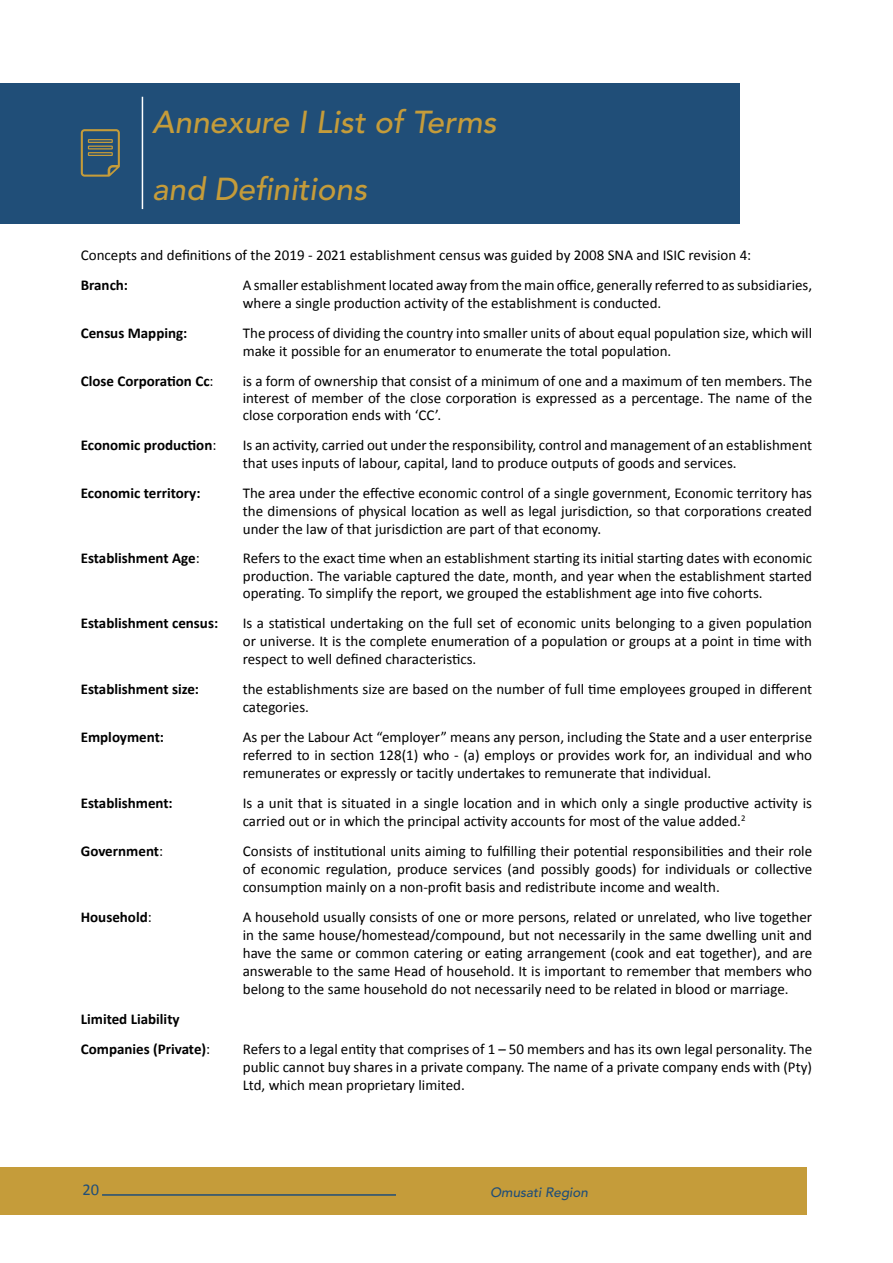
<style>
.page{position:relative;width:893px;height:1263px;background:#fff}
.page>*{position:absolute;margin:0;border:0;box-sizing:border-box;transform-origin:0 0}
.t1{font:italic 500 31.5px/67.8px "Avenir";color:#c59c3a}
.t2{font:16.5px "Calibri";color:#204e78}
.t3{font:15px/18px "Calibri";color:#000;text-align:justify}
.t4{font:700 15px/30px "Calibri";color:#000}
.t5{font:italic 500 13.5px "Avenir";color:#204e78}
.s1{font-weight:400}
</style>
<div class="page">
<div style="left:0;top:1167px;width:806px;height:48px;background:#c59c3a"></div>
<hr style="left:102px;top:1194px;width:294px;height:2px;background:#204e78">
<div style="left:0;top:83px;width:740px;height:140px;background:#204e78"></div>
<svg style="left:81px;top:129px;width:39px;height:48px"></svg>
<svg style="left:88px;top:152px;width:25px;height:4px"></svg>
<hr style="left:89px;top:153px;width:23px;height:2px;background:#c59c3a">
<hr style="left:142px;top:97px;width:1px;height:112px;background:#fff">
<h1 class="t1" style="left:152px;top:89px;width:346px">Annexure I List of Terms and Definitions</h1>
<p class="t3" style="left:81px;top:246px;width:672px">Concepts and definitions of the 2019 - 2021 establishment census was guided by 2008 SNA and ISIC revision 4:</p>
<p class="t4" style="left:81px;top:270px;width:49px">Branch:</p>
<p class="t3" style="left:243px;top:276px;width:571px">A smaller establishmentlocated away fromthemain office, generally referred to assubsidiaries, where a single production activity of the establishment is conducted.</p>
<p class="t4" style="left:81px;top:318px;width:108px">Census Mapping:</p>
<p class="t3" style="left:243px;top:324px;width:571px">The process of dividing the country into smaller units of about equal population size, which will make it possible for an enumerator to enumerate the total population.</p>
<p class="t4" style="left:81px;top:365px;width:134px">Close Corporation Cc<span class="s1">:</span></p>
<p class="t3" style="left:243px;top:371px;width:571px;line-height:17.2px">is a form of ownership that consist of a minimum of one and a maximum of ten members. The interest of member of the close corporation is expressed as a percentage. The name of the close corporation ends with ‘CC’.</p>
<p class="t4" style="left:81px;top:430px;width:137px">Economic production<span class="s1">:</span></p>
<p class="t3" style="left:243px;top:435px;width:571px">Is an activity, carried out under the responsibility, control and management of an establishment that uses inputs of labour, capital, land to produce outputs of goods and services.</p>
<p class="t4" style="left:81px;top:478px;width:121px">Economic territory:</p>
<p class="t3" style="left:243px;top:483px;width:571px">The area under the effective economic control of a single government, Economic territory has the dimensions of physical location as well as legal jurisdiction, so that corporations created under the law of that jurisdiction are part of that economy.</p>
<p class="t4" style="left:81px;top:543px;width:120px">Establishment Age<span class="s1">:</span></p>
<p class="t3" style="left:243px;top:549px;width:571px;line-height:17.2px">Refers to the exact time when an establishment starting its initial starting dates with economic production. The variable captured the date, month, and year when the establishment started operating. To simplify the report, we grouped the establishment age into five cohorts.</p>
<p class="t4" style="left:81px;top:607px;width:139px">Establishment census:</p>
<p class="t3" style="left:243px;top:613px;width:571px">Is a statistical undertaking on the full set of economic units belonging to a given population or universe. It is the complete enumeration of a population or groups at a point in time with respect to well defined characteristics.</p>
<p class="t4" style="left:81px;top:673px;width:120px">Establishment size:</p>
<p class="t3" style="left:243px;top:679px;width:571px">the establishments size are based on the number of full time employees grouped in different categories.</p>
<p class="t4" style="left:81px;top:721px;width:85px">Employment:</p>
<p class="t3" style="left:243px;top:727px;width:571px">As per the Labour Act “employer” means any person, including the State and a user enterprise referred to in section 128(1) who - (a) employs or provides work for, an individual and who remunerates or expressly or tacitly undertakes to remunerate that individual.</p>
<p class="t4" style="left:81px;top:787px;width:94px">Establishment:</p>
<p class="t3" style="left:243px;top:793px;width:571px">Is a unit that is situated in a single location and in which only a single productive activity is carried out or in which the principal activity accounts for most of the value added.<sup>2</sup></p>
<p class="t4" style="left:81px;top:835px;width:84px">Government<span class="s1">:</span></p>
<p class="t3" style="left:243px;top:841px;width:571px">Consists of institutional units aiming to fulfilling their potential responsibilities and their role of economic regulation, produce services (and possibly goods) for individuals or collective consumption mainly on a non-profit basis and redistribute income and wealth.</p>
<p class="t4" style="left:81px;top:901px;width:72px">Household<span class="s1">:</span></p>
<p class="t3" style="left:243px;top:907px;width:571px">A household usually consists of one or more persons, related or unrelated, who live together in the same house/homestead/compound, but not necessarily in the same dwelling unit and have the same or common catering or eating arrangement (cook and eat together), and are answerable to the same Head of household. It is important to remember that members who belong to the same household do not necessarily need to be related in blood or marriage.</p>
<p class="t4" style="left:81px;top:1003px;width:131px">Limited Liability<br>Companies (Private)<span class="s1">:</span></p>
<p class="t3" style="left:243px;top:1039px;width:571px">Refers to a legal entity that comprises of 1 – 50 members and has its own legal personality. The public cannot buy shares in a private company. The name of a private company ends with (Pty)<br>Ltd, which mean proprietary limited.</p>
<p class="t2" style="left:82px;top:1179px;width:18px">20</p>
<p class="t5" style="left:490px;top:1185px;width:99px">Omusati Region</p>
</div>
